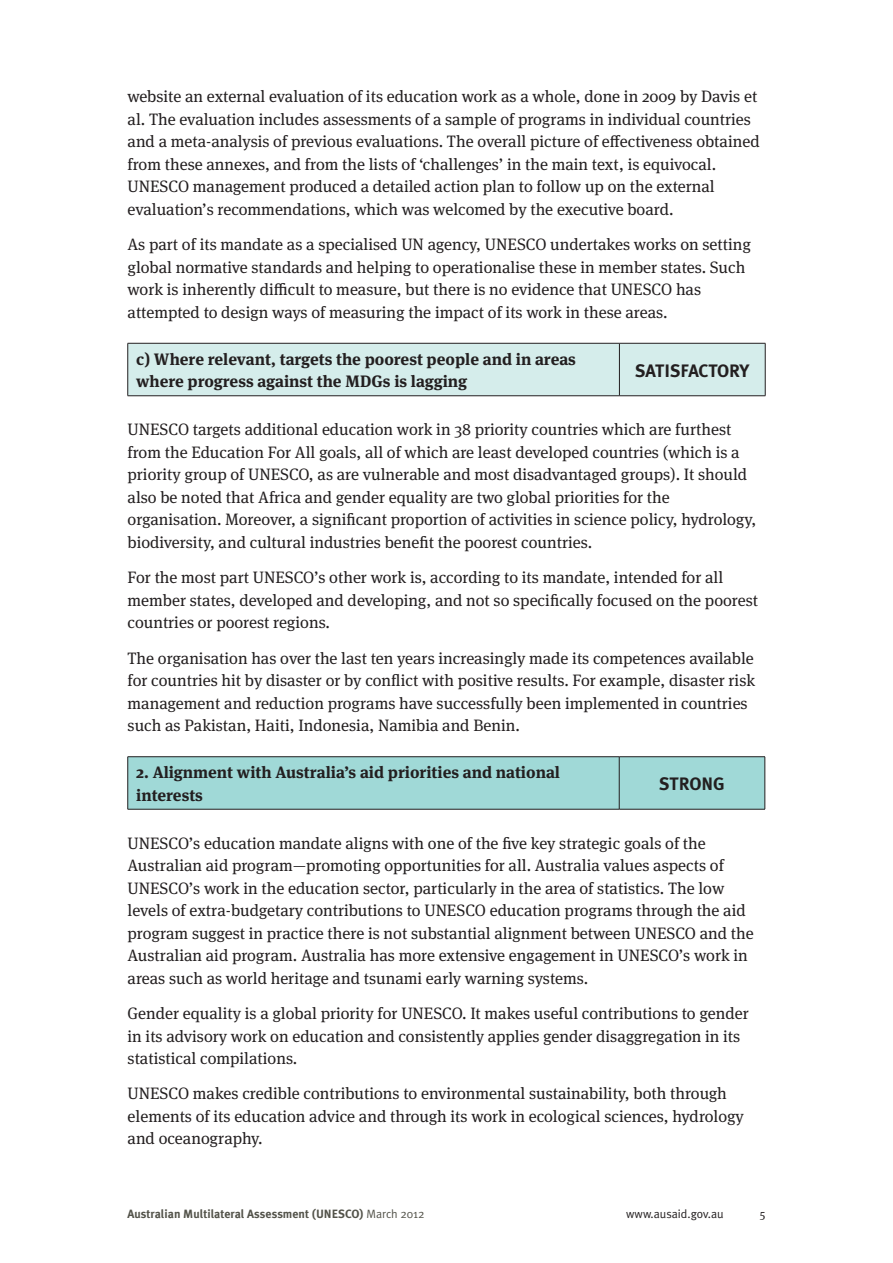
<style>
.page{position:relative;width:893px;height:1263px;background:#fff}
.page>*{position:absolute;margin:0;border:0;box-sizing:border-box;transform-origin:0 0}
._08bbbb_RIGHT_COLUMN{font:700 18px "Meta Plus";color:#231f20}
._04__BODY_TEXT{font:16.5px/22.5px "Meta Serif OT";color:#231f20}
._04__BODY_TEXT-2{font:700 16.5px/22.5px "Meta Serif OT";color:#231f20}
.t1{font:700 12px "Meta Plus";color:#53534a}
.t2{font:12px "Meta Plus Normal";color:#231f20}
.t3{font:12px "Meta Serif OT";color:#231f20}
.s1{font-family:"Meta Plus Normal";font-weight:400}
</style>
<div class="page">
<div style="left:128px;top:344px;width:637px;height:51px;background:#d5edeb"></div>
<hr style="left:128px;top:343px;width:491px;height:1px;background:#231f20">
<hr style="left:619px;top:343px;width:146px;height:1px;background:#231f20">
<hr style="left:619px;top:343px;width:1px;height:53px;background:#231f20">
<hr style="left:128px;top:395px;width:491px;height:1px;background:#231f20">
<hr style="left:619px;top:395px;width:146px;height:1px;background:#231f20">
<hr style="left:127px;top:343px;width:1px;height:53px;background:#231f20">
<hr style="left:765px;top:343px;width:1px;height:53px;background:#231f20">
<div style="left:128px;top:757px;width:637px;height:52px;background:#a0d9d7"></div>
<hr style="left:128px;top:756px;width:491px;height:1px;background:#231f20">
<hr style="left:619px;top:756px;width:146px;height:1px;background:#231f20">
<hr style="left:619px;top:757px;width:1px;height:52px;background:#231f20">
<hr style="left:128px;top:809px;width:491px;height:1px;background:#231f20">
<hr style="left:619px;top:809px;width:146px;height:1px;background:#231f20">
<hr style="left:127px;top:757px;width:1px;height:52px;background:#231f20">
<hr style="left:765px;top:757px;width:1px;height:52px;background:#231f20">
<p class="_04__BODY_TEXT" style="left:128px;top:86px;width:634px">website an external evaluation of its education work as a whole, done in 2009 by Davis et al. The evaluation includes assessments of a sample of programs in individual countries and a meta-analysis of previous evaluations. The overall picture of effectiveness obtained from these annexes, and from the lists of ‘challenges’ in the main text, is equivocal.<br>UNESCO management produced a detailed action plan to follow up on the external evaluation’s recommendations, which was welcomed by the executive board.</p>
<p class="_04__BODY_TEXT" style="left:128px;top:233px;width:625px">As part of its mandate as a specialised UN agency, UNESCO undertakes works on setting global normative standards and helping to operationalise these in member states. Such work is inherently difficult to measure, but there is no evidence that UNESCO has attempted to design ways of measuring the impact of its work in these areas.</p>
<p class="_04__BODY_TEXT-2" style="left:136px;top:348px;width:441px">c) Where relevant, targets the poorest people and in areas where progress against the MDGs is lagging</p>
<p class="_08bbbb_RIGHT_COLUMN" style="left:635px;top:360px;width:116px">SATISFACTORY</p>
<p class="_04__BODY_TEXT" style="left:128px;top:419px;width:630px">UNESCO targets additional education work in 38 priority countries which are furthest from the Education For All goals, all of which are least developed countries (which is a priority group of UNESCO, as are vulnerable and most disadvantaged groups). It should also be noted that Africa and gender equality are two global priorities for the organisation. Moreover, a significant proportion of activities in science policy, hydrology, biodiversity, and cultural industries benefit the poorest countries.</p>
<p class="_04__BODY_TEXT" style="left:128px;top:567px;width:632px">For the most part UNESCO’s other work is, according to its mandate, intended for all member states, developed and developing, and not so specifically focused on the poorest countries or poorest regions.</p>
<p class="_04__BODY_TEXT" style="left:128px;top:647px;width:629px">The organisation has over the last ten years increasingly made its competences available for countries hit by disaster or by conflict with positive results. For example, disaster risk management and reduction programs have successfully been implemented in countries such as Pakistan, Haiti, Indonesia, Namibia and Benin.</p>
<p class="_04__BODY_TEXT-2" style="left:136px;top:761px;width:425px">2. Alignment with Australia’s aid priorities and national interests</p>
<p class="_08bbbb_RIGHT_COLUMN" style="left:659px;top:773px;width:67px">STRONG</p>
<p class="_04__BODY_TEXT" style="left:128px;top:832px;width:628px">UNESCO’s education mandate aligns with one of the five key strategic goals of the Australian aid program—promoting opportunities for all. Australia values aspects of UNESCO’s work in the education sector, particularly in the area of statistics. The low levels of extra-budgetary contributions to UNESCO education programs through the aid program suggest in practice there is not substantial alignment between UNESCO and the Australian aid program. Australia has more extensive engagement in UNESCO’s work in areas such as world heritage and tsunami early warning systems.</p>
<p class="_04__BODY_TEXT" style="left:128px;top:1002px;width:623px">Gender equality is a global priority for UNESCO. It makes useful contributions to gender in its advisory work on education and consistently applies gender disaggregation in its statistical compilations.</p>
<p class="_04__BODY_TEXT" style="left:128px;top:1083px;width:618px">UNESCO makes credible contributions to environmental sustainability, both through elements of its education advice and through its work in ecological sciences, hydrology and oceanography.</p>
<p class="t1" style="left:128px;top:1207px;width:299px">Australian Multilateral Assessment (UNESCO) <span class="s1">March 2012</span></p>
<p class="t2" style="left:626px;top:1207px;width:99px">www.ausaid.gov.au</p>
<p class="t3" style="left:760px;top:1207px;width:7px">5</p>
</div>
